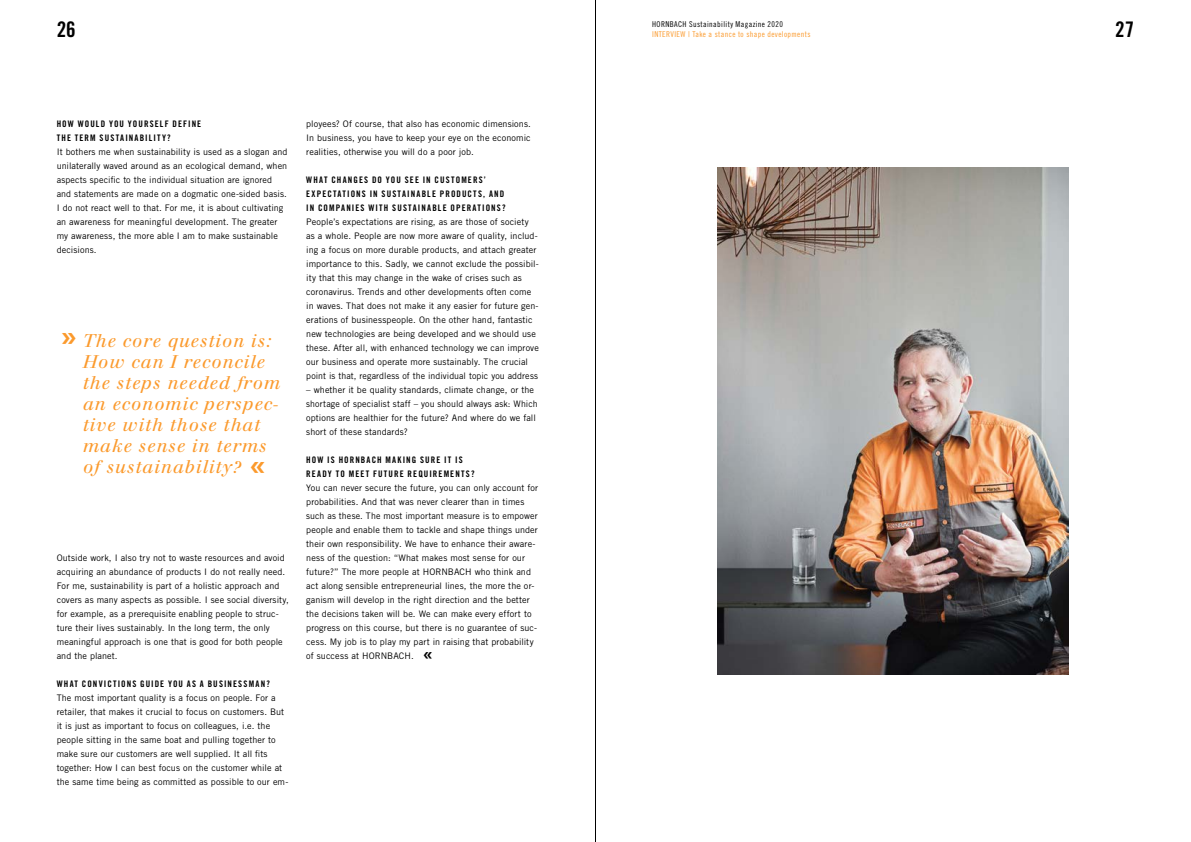
<style>
.page{position:relative;width:1191px;height:842px;background:#fff}
.page>*{position:absolute;margin:0;border:0;box-sizing:border-box;transform-origin:0 0}
.t1{font:35.5px "Trade Gothic LT Std Bd Cn 20";color:#fb9a2d}
.t2{font:21.5px "Trade Gothic LT Std Bd Cn 20";color:#000}
.t3{font:italic 18px/21px "Walbaum";letter-spacing:.05em;color:#fb9a2d}
.t4{font:9px/14px "Trade Gothic LT Std";letter-spacing:.01em;color:#000}
.t5{font:9px/14px "Trade Gothic LT Std Bd Cn 20";letter-spacing:.125em;color:#000}
.t6{font:8px "Trade Gothic LT Std Cn 18";letter-spacing:.05em;color:#fb9a2d}
.t7{font:8px "Trade Gothic LT Std Cn 18";letter-spacing:.05em;color:#000}
</style>
<div class="page">
<img style="left:717px;top:167px;width:351px;height:507px">
<hr style="left:595px;top:0;width:1px;height:842px;background:#000">
<h2 class="t2" style="left:57px;top:16px;width:21px">26</h2>
<h2 class="t2" style="left:1115px;top:16px;width:21px">27</h2>
<p class="t7" style="left:652px;top:19px;width:132px">HORNBACH Sustainability Magazine 2020</p>
<p class="t6" style="left:652px;top:29px;width:160px">INTERVIEW | Take a stance to shape developments</p>
<p class="t5" style="left:57px;top:117px;width:146px">HOW WOULD YOU YOURSELF DEFINE<br>THE TERM SUSTAINABILITY?</p>
<p class="t4" style="left:57px;top:145px;width:232px">It bothers me when sustainability is used as a slogan and unilaterally waved around as an ecological demand, when aspects specific to the individual situation are ignored and statements are made on a dogmatic one-sided basis.<br>I do not react well to that. For me, it is about cultivating an awareness for meaningful development. The greater my awareness, the more able I am to make sustainable decisions.</p>
<h1 class="t1" style="left:60px;top:314px;width:19px">»</h1>
<h3 class="t3" style="left:83px;top:330px;width:199px">The core question is:<br>How can I reconcile the steps needed from an economic perspec&shy;tive with those that make sense in terms of sustainability?</h3>
<p class="t4" style="left:57px;top:551px;width:234px">Outside work, I also try not to waste resources and avoid acquiring an abundance of products I do not really need.<br>For me, sustainability is part of a holistic approach and covers as many aspects as possible. I see social diversity, for example, as a prerequisite enabling people to struc&shy;ture their lives sustainably. In the long term, the only meaningful approach is one that is good for both people and the planet.</p>
<p class="t5" style="left:57px;top:677px;width:215px">WHAT CONVICTIONS GUIDE YOU AS A BUSINESSMAN?</p>
<p class="t4" style="left:57px;top:691px;width:233px">The most important quality is a focus on people. For a retailer, that makes it crucial to focus on customers. But it is just as important to focus on colleagues, i.e. the people sitting in the same boat and pulling together to make sure our customers are well supplied. It all fits together: How I can best focus on the customer while at the same time being as committed as possible to our em-</p>
<p class="t4" style="left:306px;top:117px;width:226px;text-align:justify">ployees? Of course, that also has economic dimensions.<br>In business, you have to keep your eye on the economic realities, otherwise you will do a poor job.</p>
<p class="t5" style="left:306px;top:173px;width:201px">WHAT CHANGES DO YOU SEE IN CUSTOMERS’<br>EXPECTATIONS IN SUSTAINABLE PRODUCTS, AND<br>IN COMPANIES WITH SUSTAINABLE OPERATIONS?</p>
<p class="t4" style="left:306px;top:215px;width:234px">People’s expectations are rising, as are those of society as a whole. People are now more aware of quality, includ&shy;ing a focus on more durable products, and attach greater importance to this. Sadly, we cannot exclude the possibil&shy;ity that this may change in the wake of crises such as coronavirus. Trends and other developments often come in waves. That does not make it any easier for future gen&shy;erations of businesspeople. On the other hand, fantastic new technologies are being developed and we should use these. After all, with enhanced technology we can improve our business and operate more sustainably. The crucial point is that, regardless of the individual topic you address</p>
<p class="t4" style="left:306px;top:383px;width:233px">– whether it be quality standards, climate change, or the shortage of specialist staff – you should always ask: Which options are healthier for the future? And where do we fall short of these standards?</p>
<p class="t5" style="left:306px;top:453px;width:170px">HOW IS HORNBACH MAKING SURE IT IS<br>READY TO MEET FUTURE REQUIREMENTS?</p>
<p class="t4" style="left:306px;top:481px;width:233px">You can never secure the future, you can only account for probabilities. And that was never clearer than in times such as these. The most important measure is to empower people and enable them to tackle and shape things under their own responsibility. We have to enhance their aware&shy;ness of the question: “What makes most sense for our future?” The more people at HORNBACH who think and act along sensible entrepreneurial lines, the more the or&shy;ganism will develop in the right direction and the better the decisions taken will be. We can make every effort to progress on this course, but there is no guarantee of suc&shy;cess. My job is to play my part in raising that probability of success at HORNBACH.</p>
</div>
